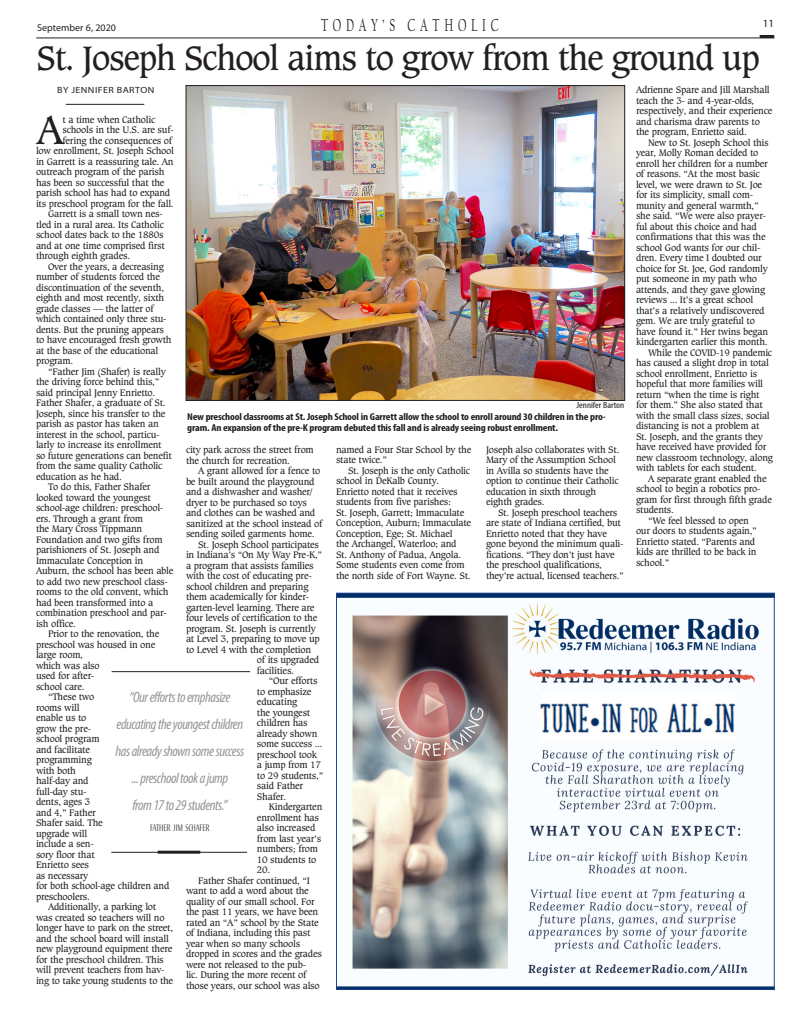
<style>
.page{position:relative;width:810px;height:1026px;background:#fff}
.page>*{position:absolute;margin:0;border:0;box-sizing:border-box;transform-origin:0 0}
.NEWbody{font:42.2px "Caxton BT";color:#231f20}
.NEWcaxton-30{font:36px "Caxton BT";letter-spacing:-.05em;color:#231f20}
.t1{font:18px "FB Californian";letter-spacing:.4em;color:#231f20;scale:.65 1}
.lift{font:italic condensed 15px/27px "Myriad Pro";letter-spacing:-.03em;color:#939598;text-align:center}
.t2{font:11px "Myriad";color:#231f20}
.NEWbody-2{font:10px/10.5px "Caxton BT";letter-spacing:-.03em;color:#231f20}
.NEWcutlinesmall{font:700 condensed 10px/11.5px "Myriad Pro";letter-spacing:-.015em;color:#231f20;scale:1.12 1}
.t3{font:10px "Myriad";color:#231f20}
.NEWcutlinesmall-2{font:9px "Myriad Pro";letter-spacing:.04em;color:#231f20;scale:1.12 1}
.quote_attribute{font:300 9px "Roxy";color:#231f20}
.NEWphotocredit{font:condensed 9px "Myriad Pro";color:#231f20;scale:1.12 1}
</style>
<div class="page">
<hr style="left:36px;top:38px;width:738px;height:1px;background:#231f20">
<hr style="left:760px;top:35px;width:14px;height:3px;background:#231f20">
<hr style="left:66px;top:104px;width:78px;height:1px;background:#231f20">
<img style="left:188px;top:87px;width:435px;height:312px">
<div style="left:186px;top:85px;width:439px;height:316px;border:1px solid #231f20"></div>
<img style="left:338px;top:595px;width:435px;height:393px">
<hr style="left:111px;top:852px;width:136px;height:1px;background:#231f20">
<hr style="left:112px;top:671px;width:138px;height:1px;background:#231f20">
<hr style="left:158px;top:851px;width:42px;height:3px;background:#231f20">
<p class="t3" style="left:37px;top:23px;width:80px">September 6, 2020</p>
<h3 class="t1" style="left:321px;top:16px;width:275px">TODAY’S CATHOLIC</h3>
<p class="t2" style="left:763px;top:18px;width:13px">11</p>
<p class="NEWcaxton-30" style="left:36px;top:36px;width:726px">St. Joseph School aims to grow from the ground up</p>
<p class="NEWbody" style="left:37px;top:103px;width:29px">A</p>
<p class="NEWbody-2" style="left:63px;top:114px;width:94px">t a time when Catholic</p>
<p class="NEWbody-2" style="left:636px;top:84px;width:138px">Adrienne Spare and Jill Marshall teach the 3- and 4-year-olds, respectively, and their experience and charisma draw parents to the program, Enrietto said.</p>
<p class="NEWbody-2" style="left:636px;top:137px;width:134px;text-indent:12px">New to St. Joseph School this year, Molly Roman decided to enroll her children for a number of reasons. “At the most basic level, we were drawn to St. Joe for its simplicity, small com&shy;munity and general warmth,” she said. “We were also prayer&shy;ful about this choice and had confirmations that this was the school God wants for our chil&shy;dren. Every time I doubted our choice for St. Joe, God randomly put someone in my path who attends, and they gave glowing reviews ... It’s a great school that’s a relatively undiscovered gem. We are truly grateful to have found it.” Her twins began kindergarten earlier this month.</p>
<p class="NEWbody-2" style="left:636px;top:347px;width:139px;text-indent:12px">While the COVID-19 pandemic has caused a slight drop in total school enrollment, Enrietto is hopeful that more families will return “when the time is right for them.” She also stated that with the small class sizes, social distancing is not a problem at<br>St. Joseph, and the grants they have received have provided for new classroom technology, along with tablets for each student.</p>
<p class="NEWbody-2" style="left:636px;top:473px;width:138px;text-indent:12px">A separate grant enabled the school to begin a robotics pro&shy;gram for first through fifth grade students.</p>
<p class="NEWbody-2" style="left:636px;top:515px;width:122px;text-indent:12px">“We feel blessed to open our doors to students again,”<br>Enrietto stated. “Parents and kids are thrilled to be back in school.”</p>
<p class="NEWcutlinesmall-2" style="left:57px;top:85px;width:88px">BY JENNIFER BARTON</p>
<p class="NEWbody-2" style="left:63px;top:124px;width:113px">schools in the U.S. are suf-</p>
<p class="NEWbody-2" style="left:63px;top:135px;width:111px">fering the consequences of</p>
<p class="NEWbody-2" style="left:36px;top:145px;width:139px">low enrollment, St. Joseph School</p>
<p class="NEWbody-2" style="left:36px;top:156px;width:139px">in Garrett is a reassuring tale. An</p>
<p class="NEWbody-2" style="left:36px;top:166px;width:130px">outreach program of the parish</p>
<p class="NEWbody-2" style="left:36px;top:177px;width:130px">has been so successful that the</p>
<p class="NEWbody-2" style="left:36px;top:187px;width:136px">parish school has had to expand</p>
<p class="NEWbody-2" style="left:36px;top:198px;width:139px">its preschool program for the fall.</p>
<p class="NEWbody-2" style="left:36px;top:208px;width:130px;text-indent:12px">Garrett is a small town nes&shy;tled in a rural area. Its Catholic school dates back to the 1880s and at one time comprised first through eighth grades.</p>
<p class="NEWbody-2" style="left:36px;top:261px;width:137px;text-indent:12px">Over the years, a decreasing number of students forced the discontinuation of the seventh, eighth and most recently, sixth grade classes — the latter of which contained only three stu&shy;dents. But the pruning appears to have encouraged fresh growth at the base of the educational program.</p>
<p class="NEWbody-2" style="left:36px;top:366px;width:137px;text-indent:12px">“Father Jim (Shafer) is really the driving force behind this,” said principal Jenny Enrietto.<br>Father Shafer, a graduate of St.<br>Joseph, since his transfer to the parish as pastor has taken an interest in the school, particu&shy;larly to increase its enrollment so future generations can benefit from the same quality Catholic education as he had.</p>
<p class="NEWbody-2" style="left:36px;top:481px;width:139px;text-indent:12px">To do this, Father Shafer looked toward the youngest school-age children: preschool&shy;ers. Through a grant from<br>the Mary Cross Tippmann<br>Foundation and two gifts from parishioners of St. Joseph and<br>Immaculate Conception in<br>Auburn, the school has been able to add two new preschool class&shy;rooms to the old convent, which had been transformed into a combination preschool and par&shy;ish office.</p>
<p class="NEWbody-2" style="left:36px;top:628px;width:125px;text-indent:12px">Prior to the renovation, the preschool was housed in one large room,<br>which was also<br>used for after-<br>school care.</p>
<p class="NEWbody-2" style="left:36px;top:691px;width:135px;text-indent:12px">“These two<br>rooms will<br>enable us to<br>grow the pre-<br>school program<br>and facilitate<br>programming<br>with both<br>half-day and<br>full-day stu-<br>dents, ages 3<br>and 4,” Father<br>Shafer said. The<br>upgrade will<br>include a sen-<br>sory floor that<br>Enrietto sees<br>as necessary<br>for both school-age children and preschoolers.</p>
<p class="NEWbody-2" style="left:36px;top:901px;width:139px;text-indent:12px">Additionally, a parking lot was created so teachers will no longer have to park on the street, and the school board will install new playground equipment there for the preschool children. This will prevent teachers from hav&shy;ing to take young students to the</p>
<p class="NEWphotocredit" style="left:577px;top:400px;width:44px">Jennifer Barton</p>
<p class="NEWcutlinesmall" style="left:187px;top:410px;width:375px">New preschool classrooms at St. Joseph School in Garrett allow the school to enroll around 30 children in the pro&shy;gram. An expansion of the pre-K program debuted this fall and is already seeing robust enrollment.</p>
<p class="NEWbody-2" style="left:336px;top:444px;width:137px">named a Four Star School by the state twice.”</p>
<p class="NEWbody-2" style="left:336px;top:465px;width:137px;text-indent:12px">St. Joseph is the only Catholic school in DeKalb County.<br>Enrietto noted that it receives students from five parishes:<br>St. Joseph, Garrett; Immaculate<br>Conception, Auburn; Immaculate<br>Conception, Ege; St. Michael<br>the Archangel, Waterloo; and<br>St. Anthony of Padua, Angola.<br>Some students even come from the north side of Fort Wayne. St.</p>
<p class="NEWbody-2" style="left:486px;top:444px;width:135px">Joseph also collaborates with St.<br>Mary of the Assumption School in Avilla so students have the option to continue their Catholic education in sixth through eighth grades.</p>
<p class="NEWbody-2" style="left:486px;top:507px;width:139px;text-indent:12px">St. Joseph preschool teachers are state of Indiana certified, but<br>Enrietto noted that they have gone beyond the minimum quali&shy;fications. “They don’t just have the preschool qualifications, they’re actual, licensed teachers.”</p>
<p class="NEWbody-2" style="left:186px;top:444px;width:129px">city park across the street from the church for recreation.</p>
<p class="NEWbody-2" style="left:186px;top:465px;width:138px;text-indent:12px">A grant allowed for a fence to be built around the playground and a dishwasher and washer/ dryer to be purchased so toys and clothes can be washed and sanitized at the school instead of sending soiled garments home.</p>
<p class="NEWbody-2" style="left:198px;top:539px;width:123px">St. Joseph School participates</p>
<p class="NEWbody-2" style="left:186px;top:549px;width:138px">in Indiana’s “On My Way Pre-K,”</p>
<p class="NEWbody-2" style="left:186px;top:560px;width:129px">a program that assists families</p>
<p class="NEWbody-2" style="left:186px;top:570px;width:127px">with the cost of educating pre-</p>
<p class="NEWbody-2" style="left:186px;top:581px;width:124px">school children and preparing</p>
<p class="NEWbody-2" style="left:186px;top:591px;width:125px">them academically for kinder-</p>
<p class="NEWbody-2" style="left:186px;top:602px;width:130px">garten-level learning. There are</p>
<p class="NEWbody-2" style="left:186px;top:612px;width:133px">four levels of certification to the</p>
<p class="NEWbody-2" style="left:186px;top:623px;width:131px">program. St. Joseph is currently</p>
<p class="NEWbody-2" style="left:186px;top:633px;width:135px">at Level 3, preparing to move up</p>
<p class="NEWbody-2" style="left:186px;top:644px;width:127px">to Level 4 with the completion</p>
<p class="NEWbody-2" style="left:257px;top:654px;width:64px">of its upgraded</p>
<p class="NEWbody-2" style="left:257px;top:665px;width:39px">facilities.</p>
<p class="NEWbody-2" style="left:257px;top:675px;width:68px;text-indent:12px">“Our efforts to emphasize educating<br>the youngest children has already shown some success ... preschool took a jump from 17 to 29 students,” said Father<br>Shafer.</p>
<p class="NEWbody-2" style="left:257px;top:801px;width:67px;text-indent:12px">Kindergarten enrollment has also increased from last year’s numbers; from<br>10 students to<br>20.</p>
<p class="NEWbody-2" style="left:186px;top:875px;width:138px;text-indent:12px">Father Shafer continued, “I want to add a word about the quality of our small school. For the past 11 years, we have been rated an “A” school by the State of Indiana, including this past year when so many schools dropped in scores and the grades were not released to the pub-<br>lic. During the more recent of those years, our school was also</p>
<p class="lift" style="left:116px;top:683px;width:130px">“Our efforts to emphasize educating the youngest children has already shown some success ... preschool took a jump<br>from 17 to 29 students.”</p>
<p class="quote_attribute" style="left:150px;top:823px;width:61px">FATHER JIM SCHAFER</p>
</div>
